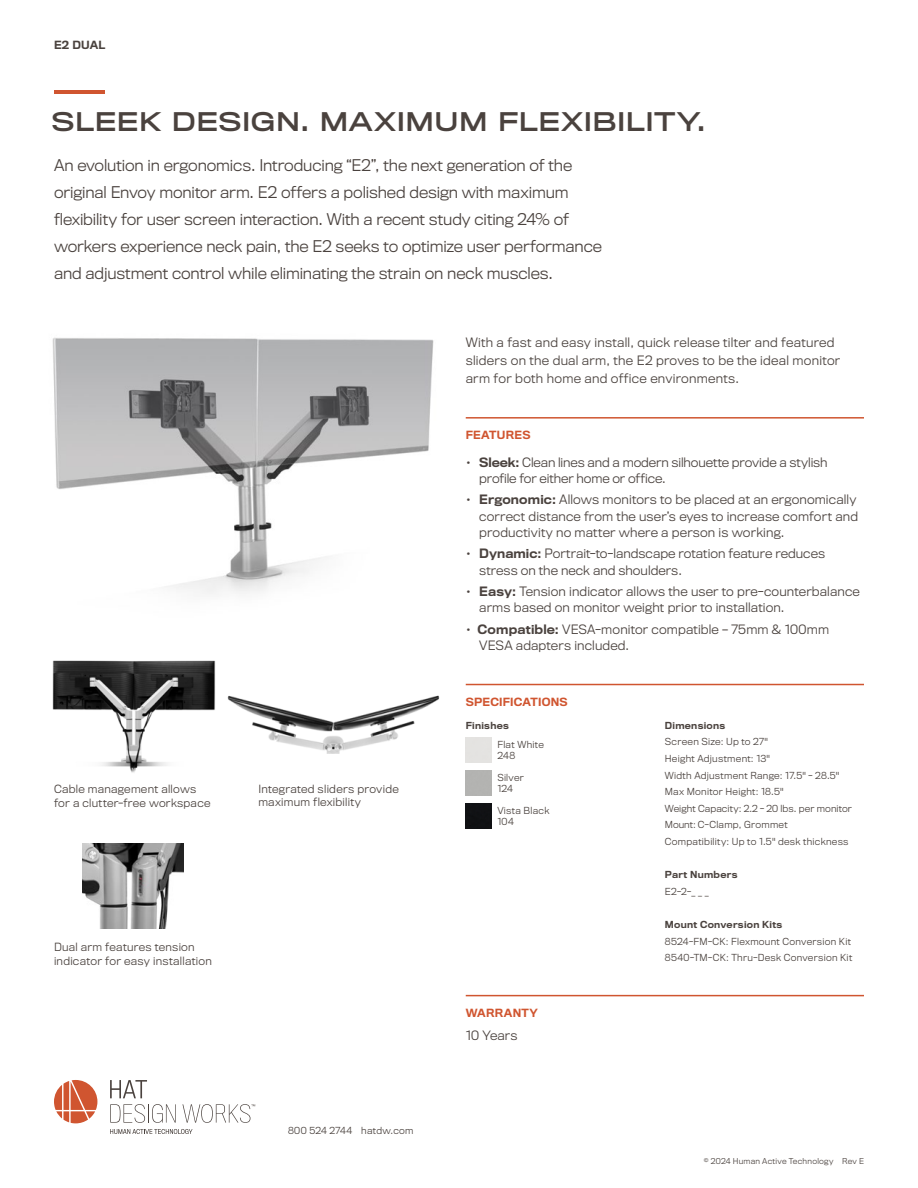
<style>
.page{position:relative;width:918px;height:1188px;background:#fff}
.page>*{position:absolute;margin:0;border:0;box-sizing:border-box;transform-origin:0 0}
.Intro_Header{font:24px "Titling Gothic FB Wide Standard";color:#4a423e}
.Description_-_Main{font:300 15px/27px "Titling Gothic FB";letter-spacing:-.005em;color:#4a423e}
.Body_-_Features{font:300 12px/16.5px "Titling Gothic FB";letter-spacing:.01em;color:#4a423e}
.Description_-_Short{font:300 12px/18px "Titling Gothic FB";letter-spacing:.02em;color:#4a423e}
.Body_-_Warranty{font:300 12px "Titling Gothic FB";letter-spacing:.01em;color:#4a423e}
.t1{font:300 10.5px/13.5px "Titling Gothic FB";letter-spacing:.025em;color:#4a423e}
.Subhead{font:500 10.5px "Titling Gothic FB";letter-spacing:.02em;color:#d05530}
.Product_Name_-_Small{font:500 10.5px "Titling Gothic FB";letter-spacing:.025em;color:#4a423e}
.Body_-_Specifications{font:300 9px "Titling Gothic FB";letter-spacing:.03em;color:#4a423e}
.Body_-_Specifications-2{font:500 9px "Titling Gothic FB";letter-spacing:.035em;color:#4a423e}
.Contact_Info{font:300 9px "Titling Gothic FB";letter-spacing:.035em;color:#4a423e}
.Finishes{font:300 9px "Titling Gothic FB";letter-spacing:.025em;color:#4a423e}
.Copyright{font:300 7.5px "Titling Gothic FB";letter-spacing:.03em;color:#4a423e}
.s1{font-weight:500}
</style>
<div class="page">
<hr style="left:466px;top:417px;width:398px;height:2px;background:#d05530">
<hr style="left:466px;top:684px;width:398px;height:1px;background:#d05530">
<img style="left:466px;top:804px;width:25px;height:24px">
<hr style="left:466px;top:995px;width:398px;height:1px;background:#d05530">
<img style="left:52px;top:337px;width:382px;height:257px">
<img style="left:227px;top:695px;width:213px;height:59px">
<svg style="left:54px;top:1080px;width:43px;height:43px"></svg>
<svg style="left:110px;top:1104px;width:66px;height:19px"></svg>
<svg style="left:110px;top:1080px;width:37px;height:18px"></svg>
<svg style="left:182px;top:1104px;width:73px;height:19px"></svg>
<svg style="left:110px;top:1129px;width:83px;height:5px"></svg>
<hr style="left:54px;top:91px;width:51px;height:3px;background:#d05530">
<img style="left:52px;top:660px;width:164px;height:113px">
<img style="left:83px;top:844px;width:100px;height:84px">
<p class="Product_Name_-_Small" style="left:54px;top:38px;width:53px">E2 DUAL</p>
<p class="Intro_Header" style="left:51px;top:107px;width:657px">SLEEK DESIGN. MAXIMUM FLEXIBILITY.</p>
<p class="Description_-_Main" style="left:54px;top:152px;width:549px">An evolution in ergonomics. Introducing “E2”, the next generation of the original Envoy monitor arm. E2 offers a polished design with maximum flexibility for user screen interaction. With a recent study citing 24% of workers experience neck pain, the E2 seeks to optimize user performance and adjustment control while eliminating the strain on neck muscles.</p>
<p class="Description_-_Short" style="left:466px;top:334px;width:376px">With a fast and easy install, quick release tilter and featured sliders on the dual arm, the E2 proves to be the ideal monitor arm for both home and office environments.</p>
<p class="t1" style="left:54px;top:782px;width:158px">Cable management allows for a clutter-free workspace</p>
<p class="t1" style="left:258px;top:782px;width:142px">Integrated sliders provide maximum flexibility</p>
<p class="t1" style="left:54px;top:940px;width:159px">Dual arm features tension indicator for easy installation</p>
<p class="Contact_Info" style="left:288px;top:1125px;width:127px">800 524 2744 hatdw.com</p>
<p class="Subhead" style="left:466px;top:428px;width:66px">FEATURES</p>
<p class="Body_-_Features" style="left:479px;top:454px;width:350px;text-indent:-14px"><span class="s1">• Sleek:</span> Clean lines and a modern silhouette provide a stylish profile for either home or office.</p>
<p class="Body_-_Features" style="left:479px;top:491px;width:380px;text-indent:-14px"><span class="s1">• Ergonomic:</span> Allows monitors to be placed at an ergonomically correct distance from the user’s eyes to increase comfort and productivity no matter where a person is working.</p>
<p class="Body_-_Features" style="left:479px;top:545px;width:347px;text-indent:-14px"><span class="s1">• Dynamic:</span> Portrait-to-landscape rotation feature reduces stress on the neck and shoulders.</p>
<p class="Body_-_Features" style="left:479px;top:583px;width:382px;text-indent:-14px"><span class="s1">• Easy:</span> Tension indicator allows the user to pre-counterbalance arms based on monitor weight prior to installation.</p>
<p class="Body_-_Features" style="left:479px;top:621px;width:351px;text-indent:-14px"><span class="s1">• Compatible:</span> VESA-monitor compatible – 75mm &amp; 100mm<br>VESA adapters included.</p>
<p class="Subhead" style="left:466px;top:695px;width:104px">SPECIFICATIONS</p>
<p class="Body_-_Specifications-2" style="left:466px;top:720px;width:45px">Finishes</p>
<p class="Finishes" style="left:497px;top:739px;width:48px">Flat White</p>
<p class="Finishes" style="left:497px;top:750px;width:19px">248</p>
<p class="Body_-_Specifications" style="left:497px;top:772px;width:28px">Silver</p>
<p class="Finishes" style="left:497px;top:783px;width:17px">124</p>
<p class="Body_-_Specifications" style="left:497px;top:806px;width:54px">Vista Black</p>
<p class="Finishes" style="left:497px;top:816px;width:18px">104</p>
<p class="Subhead" style="left:466px;top:1006px;width:74px">WARRANTY</p>
<p class="Body_-_Warranty" style="left:466px;top:1028px;width:53px">10 Years</p>
<p class="Body_-_Specifications-2" style="left:665px;top:720px;width:62px">Dimensions</p>
<p class="Body_-_Specifications" style="left:665px;top:737px;width:105px">Screen Size: Up to 27"</p>
<p class="Body_-_Specifications" style="left:665px;top:753px;width:107px">Height Adjustment: 13"</p>
<p class="Body_-_Specifications" style="left:665px;top:770px;width:176px">Width Adjustment Range: 17.5" - 28.5"</p>
<p class="Body_-_Specifications" style="left:665px;top:786px;width:120px">Max Monitor Height: 18.5"</p>
<p class="Body_-_Specifications" style="left:665px;top:803px;width:189px">Weight Capacity: 2.2 - 20 lbs. per monitor</p>
<p class="Body_-_Specifications" style="left:665px;top:820px;width:124px">Mount: C-Clamp, Grommet</p>
<p class="Body_-_Specifications" style="left:665px;top:836px;width:185px">Compatibility: Up to 1.5" desk thickness</p>
<p class="Body_-_Specifications-2" style="left:665px;top:869px;width:74px">Part Numbers</p>
<p class="Body_-_Specifications" style="left:665px;top:886px;width:45px">E2-2-_ _ _</p>
<p class="Body_-_Specifications-2" style="left:665px;top:919px;width:119px">Mount Conversion Kits</p>
<p class="Body_-_Specifications" style="left:665px;top:936px;width:188px">8524-FM-CK: Flexmount Conversion Kit</p>
<p class="Body_-_Specifications" style="left:665px;top:952px;width:189px">8540-TM-CK: Thru-Desk Conversion Kit</p>
<p class="Copyright" style="left:704px;top:1157px;width:162px">© 2024 Human Active Technology Rev E</p>
</div>
